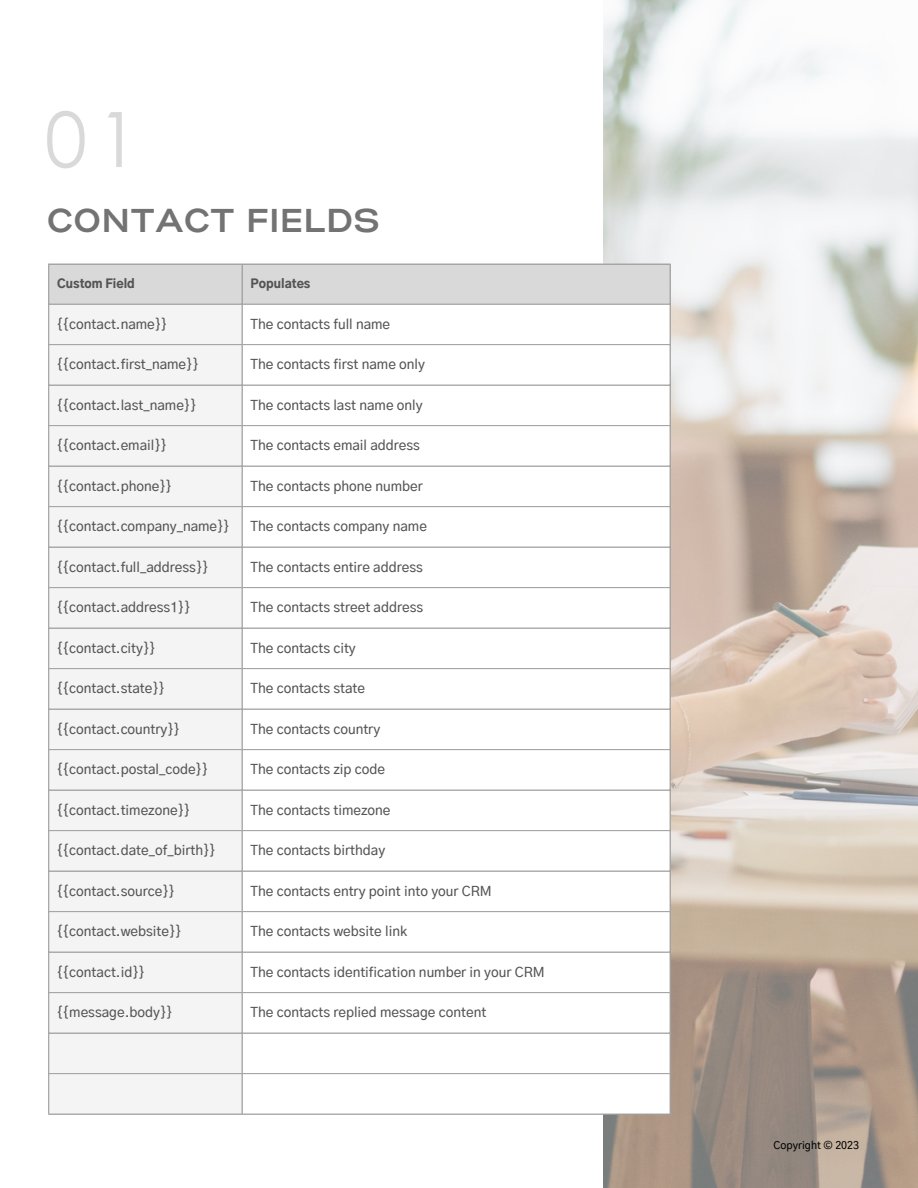
<style>
.page{position:relative;width:918px;height:1188px;background:#fff}
.page>*{position:absolute;margin:0;border:0;box-sizing:border-box;transform-origin:0 0}
.t1{font:76.5px "Century Gothic";color:#d9d9d9}
.t2{font:700 33px "Gabriel Sans";letter-spacing:.06em;color:#737373}
.t3{font:500 13.5px "Gothic A1";color:#545454}
.t4{font:900 12px "Gothic A1";color:#545454}
.t5{font:500 10.5px "Gothic A1";color:#000}
</style>
<div class="page">
<img style="left:604px;top:0;width:313px;height:1188px">
<div style="left:49px;top:265px;width:621px;height:39px;background:#d9d9d9"></div>
<div style="left:49px;top:305px;width:193px;height:809px;background:#f4f4f4"></div>
<svg style="left:243px;top:305px;width:427px;height:809px"></svg>
<hr style="left:48px;top:265px;width:1px;height:849px;background:#a6a6a6">
<hr style="left:242px;top:265px;width:1px;height:849px;background:#a6a6a6">
<hr style="left:670px;top:265px;width:1px;height:849px;background:#a6a6a6">
<hr style="left:48px;top:264px;width:623px;height:1px;background:#a6a6a6">
<hr style="left:48px;top:304px;width:623px;height:1px;background:#a6a6a6">
<hr style="left:48px;top:344px;width:623px;height:1px;background:#a6a6a6">
<hr style="left:48px;top:385px;width:623px;height:1px;background:#a6a6a6">
<hr style="left:48px;top:425px;width:623px;height:1px;background:#a6a6a6">
<hr style="left:48px;top:466px;width:623px;height:1px;background:#a6a6a6">
<hr style="left:48px;top:506px;width:623px;height:1px;background:#a6a6a6">
<hr style="left:48px;top:547px;width:623px;height:1px;background:#a6a6a6">
<hr style="left:48px;top:587px;width:623px;height:1px;background:#a6a6a6">
<hr style="left:48px;top:628px;width:623px;height:1px;background:#a6a6a6">
<hr style="left:48px;top:668px;width:623px;height:1px;background:#a6a6a6">
<hr style="left:48px;top:709px;width:623px;height:1px;background:#a6a6a6">
<hr style="left:48px;top:749px;width:623px;height:1px;background:#a6a6a6">
<hr style="left:48px;top:790px;width:623px;height:1px;background:#a6a6a6">
<hr style="left:48px;top:830px;width:623px;height:1px;background:#a6a6a6">
<hr style="left:48px;top:871px;width:623px;height:1px;background:#a6a6a6">
<hr style="left:48px;top:911px;width:623px;height:1px;background:#a6a6a6">
<hr style="left:48px;top:952px;width:623px;height:1px;background:#a6a6a6">
<hr style="left:48px;top:992px;width:623px;height:1px;background:#a6a6a6">
<hr style="left:48px;top:1033px;width:623px;height:1px;background:#a6a6a6">
<hr style="left:48px;top:1073px;width:623px;height:1px;background:#a6a6a6">
<hr style="left:48px;top:1114px;width:623px;height:1px;background:#a6a6a6">
<p class="t1" style="left:45px;top:90px;width:96px">01</p>
<p class="t2" style="left:48px;top:206px;width:333px">CONTACT FIELDS</p>
<p class="t4" style="left:57px;top:278px;width:79px">Custom Field</p>
<p class="t4" style="left:251px;top:278px;width:61px">Populates</p>
<p class="t3" style="left:57px;top:318px;width:111px">{{contact.name}}</p>
<p class="t3" style="left:251px;top:318px;width:141px">The contacts full name</p>
<p class="t3" style="left:57px;top:358px;width:143px">{{contact.first_name}}</p>
<p class="t3" style="left:251px;top:358px;width:176px">The contacts first name only</p>
<p class="t3" style="left:57px;top:399px;width:140px">{{contact.last_name}}</p>
<p class="t3" style="left:251px;top:399px;width:174px">The contacts last name only</p>
<p class="t3" style="left:57px;top:439px;width:111px">{{contact.email}}</p>
<p class="t3" style="left:251px;top:439px;width:171px">The contacts email address</p>
<p class="t3" style="left:57px;top:480px;width:116px">{{contact.phone}}</p>
<p class="t3" style="left:251px;top:480px;width:174px">The contacts phone number</p>
<p class="t3" style="left:57px;top:520px;width:174px">{{contact.company_name}}</p>
<p class="t3" style="left:251px;top:520px;width:178px">The contacts company name</p>
<p class="t3" style="left:57px;top:561px;width:152px">{{contact.full_address}}</p>
<p class="t3" style="left:251px;top:561px;width:174px">The contacts entire address</p>
<p class="t3" style="left:57px;top:601px;width:134px">{{contact.address1}}</p>
<p class="t3" style="left:251px;top:601px;width:174px">The contacts street address</p>
<p class="t3" style="left:57px;top:642px;width:100px">{{contact.city}}</p>
<p class="t3" style="left:251px;top:642px;width:107px">The contacts city</p>
<p class="t3" style="left:57px;top:682px;width:109px">{{contact.state}}</p>
<p class="t3" style="left:251px;top:682px;width:116px">The contacts state</p>
<p class="t3" style="left:57px;top:723px;width:124px">{{contact.country}}</p>
<p class="t3" style="left:251px;top:723px;width:131px">The contacts country</p>
<p class="t3" style="left:57px;top:763px;width:152px">{{contact.postal_code}}</p>
<p class="t3" style="left:251px;top:763px;width:136px">The contacts zip code</p>
<p class="t3" style="left:57px;top:804px;width:134px">{{contact.timezone}}</p>
<p class="t3" style="left:251px;top:804px;width:141px">The contacts timezone</p>
<p class="t3" style="left:57px;top:844px;width:160px">{{contact.date_of_birth}}</p>
<p class="t3" style="left:251px;top:844px;width:136px">The contacts birthday</p>
<p class="t3" style="left:57px;top:885px;width:119px">{{contact.source}}</p>
<p class="t3" style="left:251px;top:885px;width:243px">The contacts entry point into your CRM</p>
<p class="t3" style="left:57px;top:925px;width:126px">{{contact.website}}</p>
<p class="t3" style="left:251px;top:925px;width:158px">The contacts website link</p>
<p class="t3" style="left:57px;top:966px;width:89px">{{contact.id}}</p>
<p class="t3" style="left:251px;top:966px;width:296px">The contacts identification number in your CRM</p>
<p class="t3" style="left:57px;top:1006px;width:116px">{{message.body}}</p>
<p class="t3" style="left:251px;top:1006px;width:237px">The contacts replied message content</p>
<p class="t5" style="left:774px;top:1141px;width:87px">Copyright © 2023</p>
</div>
